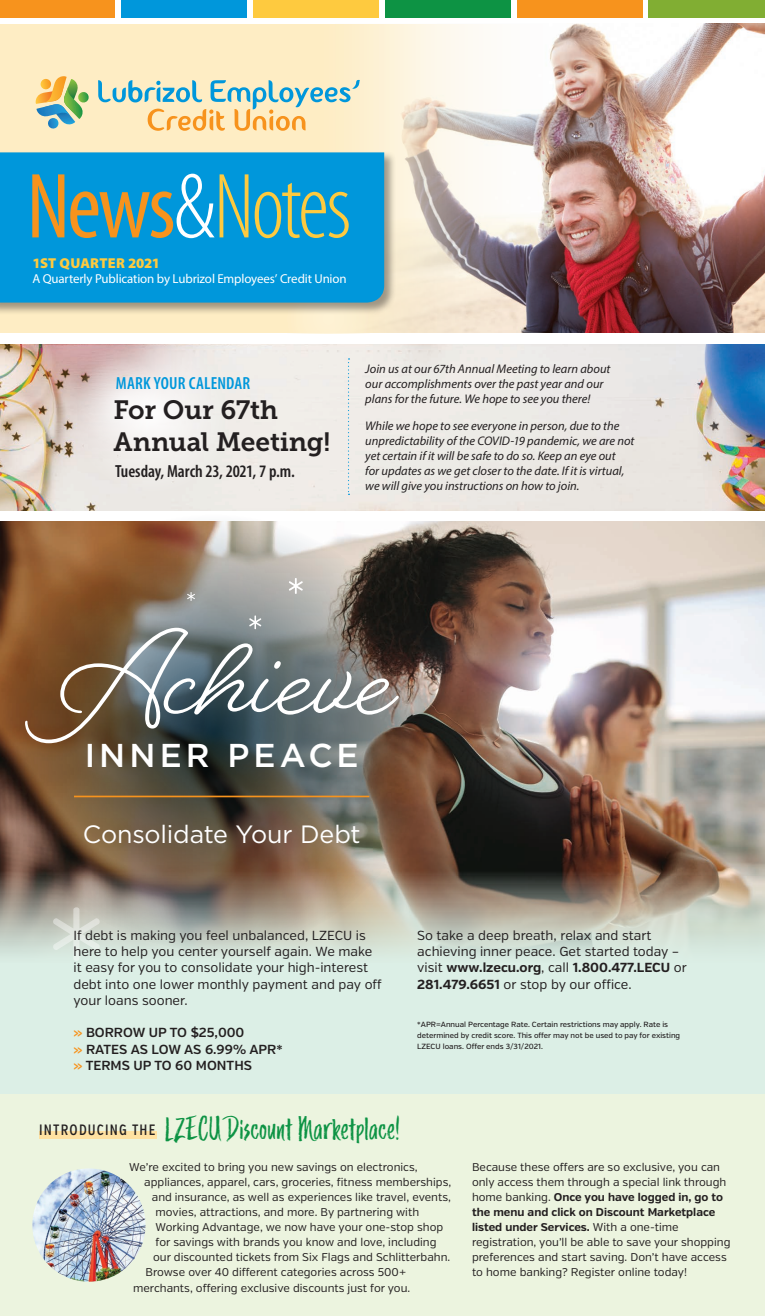
<style>
.page{position:relative;width:765px;height:1316px;background:#fff}
.page>*{position:absolute;margin:0;border:0;box-sizing:border-box;transform-origin:0 0}
.t1{font:700 127.75px "Beloved Script";color:#fff}
.t2{font:300 condensed 93.38px "Myriad Pro";letter-spacing:-.035em;color:#feca3f}
.t3{font:500 33px "Gotham";letter-spacing:.12em;color:#fff}
.t4{font:30px "Trailmade";letter-spacing:.015em;color:#0d9344}
.t5{font:26.38px/31.6px "Museo Slab 700";letter-spacing:-.01em;color:#231f20}
.t6{font:25px "Gotham";letter-spacing:-.005em;color:#fff}
.t7{font:600 condensed 17.62px "Myriad Pro";letter-spacing:-.005em;color:#231f20}
.t8{font:600 condensed 17.62px "Myriad Pro";letter-spacing:.01em;color:#0097db}
.t9{font:900 14.38px "Myriad Pro";letter-spacing:.015em;color:#feca3f}
.t10{font:13.12px/16.2px "Verb";color:#231f20}
.t11{font:600 13.12px/16.2px "Verb";color:#231f20}
.t12{font:12.88px "Myriad Pro";letter-spacing:-.015em;color:#fff}
.t13{font:italic 12.5px/15px "Myriad Pro";color:#231f20}
.t14{font:11.25px/15px "Verb";color:#231f20}
.t15{font:500 7.5px/11.2px "Verb";color:#231f20}
.s1{font-weight:400;color:#f7931d}
.s2{color:#fff}
.s3{color:#f7931d}
.s4{font-weight:700}
.s5{font-family:"Verb Comp";font-weight:500;font-size:15px;color:#231f20}
</style>
<div class="page">
<div style="left:0;top:1063px;width:765px;height:252px;background:#ecf4df"></div>
<div style="left:0;top:694px;width:765px;height:399px;background:#dcefe6"></div>
<img style="left:0;top:521px;width:765px;height:440px">
<div style="left:0;top:24px;width:765px;height:309px;background:#feedc4"></div>
<img style="left:358px;top:24px;width:407px;height:309px">
<div style="left:0;top:0;width:115px;height:17px;background:#f7931d"></div>
<div style="left:121px;top:0;width:126px;height:17px;background:#0097db"></div>
<div style="left:253px;top:0;width:126px;height:17px;background:#feca3f"></div>
<div style="left:385px;top:0;width:126px;height:17px;background:#0d9344"></div>
<div style="left:517px;top:0;width:126px;height:17px;background:#f7931d"></div>
<div style="left:649px;top:0;width:116px;height:17px;background:#81ae33"></div>
<img style="left:0;top:344px;width:765px;height:166px">
<svg style="left:71px;top:333px;width:160px;height:160px;fill:#efece9"></svg>
<svg style="left:76px;top:357px;width:90px;height:90px"></svg>
<svg style="left:348px;top:358px;width:2px;height:137px"></svg>
<svg style="left:36px;top:76px;width:53px;height:53px"></svg>
<svg style="left:98px;top:80px;width:262px;height:51px"></svg>
<div style="left:284px;top:303px;width:88px;height:30px;background:#fef0cf"></div>
<div style="left:0;top:151px;width:397px;height:164px;background:#231f20;opacity:.42"></div>
<div style="left:0;top:152px;width:384px;height:150px;background:#0097db"></div>
<img style="left:0;top:521px;width:433px;height:430px">
<hr style="left:74px;top:795px;width:295px;height:2px;background:#f7931d">
<svg style="left:289px;top:578px;width:14px;height:16px"></svg>
<svg style="left:249px;top:615px;width:12px;height:14px"></svg>
<svg style="left:187px;top:592px;width:8px;height:9px"></svg>
<svg style="left:53px;top:907px;width:47px;height:53px"></svg>
<div style="left:39px;top:1131px;width:118px;height:7px;background:#ffe1a1"></div>
<img style="left:32px;top:1168px;width:114px;height:113px;border-radius:57px">
<h2 class="t2" style="left:27px;top:157px;width:326px"><span class="s1">News</span><span class="s2">&amp;</span>Notes</h2>
<p class="t9" style="left:32px;top:255px;width:129px">1ST QUARTER 2021</p>
<p class="t12" style="left:32px;top:271px;width:316px">A Quarterly Publication by Lubrizol Employees’ Credit Union</p>
<h3 class="t8" style="left:116px;top:374px;width:136px">MARK YOUR CALENDAR</h3>
<h3 class="t5" style="left:114px;top:394px;width:218px">For Our 67th<br>Annual Meeting!</h3>
<h3 class="t7" style="left:115px;top:461px;width:181px">Tuesday, March 23, 2021, 7 p.m.</h3>
<p class="t13" style="left:365px;top:361px;width:247px">Join us at our 67th Annual Meeting to learn about our accomplishments over the past year and our plans for the future. We hope to see you there!</p>
<p class="t13" style="left:365px;top:418px;width:271px">While we hope to see everyone in person, due to the unpredictability of the COVID-19 pandemic, we are not yet certain if it will be safe to do so. Keep an eye out<br>for updates as we get closer to the date. If it is virtual, we will give you instructions on how to join.</p>
<h1 class="t1" style="left:47px;top:592px;width:350px">Achieve</h1>
<h3 class="t3" style="left:85px;top:734px;width:275px">INNER PEACE</h3>
<h3 class="t6" style="left:83px;top:818px;width:279px">Consolidate Your Debt</h3>
<p class="t10" style="left:73px;top:927px;width:310px">If debt is making you feel unbalanced, LZECU is here to help you center yourself again. We make it easy for you to consolidate your high-interest debt into one lower monthly payment and pay off your loans sooner.</p>
<p class="t11" style="left:73px;top:1024px;width:211px"><span class="s3">»</span> BORROW UP TO $25,000<br><span class="s3">»</span> RATES AS LOW AS 6.99% APR* <span class="s3">»</span> TERMS UP TO 60 MONTHS</p>
<p class="t10" style="left:417px;top:927px;width:271px">So take a deep breath, relax and start achieving inner peace. Get started today – visit <span class="s4">www.lzecu.org</span>, call <span class="s4">1.800.477.LECU</span> or <span class="s4">281.479.6651</span> or stop by our office.</p>
<p class="t15" style="left:417px;top:1018px;width:264px">*APR=Annual Percentage Rate. Certain restrictions may apply. Rate is determined by credit score. This offer may not be used to pay for existing<br>LZECU loans. Offer ends 3/31/2021.</p>
<h3 class="t4" style="left:39px;top:1109px;width:362px"><span class="s5">INTRODUCING THE</span> LZECU Discount Marketplace!</h3>
<p class="t14" style="left:129px;top:1159px;width:290px">We’re excited to bring you new savings on electronics,</p>
<p class="t14" style="left:144px;top:1174px;width:308px">appliances, apparel, cars, groceries, fitness memberships,</p>
<p class="t14" style="left:152px;top:1189px;width:301px">and insurance, as well as experiences like travel, events,</p>
<p class="t14" style="left:156px;top:1204px;width:265px">movies, attractions, and more. By partnering with</p>
<p class="t14" style="left:156px;top:1219px;width:289px">Working Advantage, we now have your one-stop shop</p>
<p class="t14" style="left:156px;top:1234px;width:283px">for savings with brands you know and love, including</p>
<p class="t14" style="left:153px;top:1249px;width:299px">our discounted tickets from Six Flags and Schlitterbahn.</p>
<p class="t14" style="left:146px;top:1264px;width:262px">Browse over 40 different categories across 500+</p>
<p class="t14" style="left:133px;top:1279px;width:279px">merchants, offering exclusive discounts just for you.</p>
<p class="t14" style="left:472px;top:1159px;width:260px">Because these offers are so exclusive, you can only access them through a special link through home banking. <span class="s4">Once you have logged in, go to the menu and click on Discount Marketplace listed under Services.</span> With a one-time registration, you’ll be able to save your shopping preferences and start saving. Don’t have access to home banking? Register online today!</p>
</div>
